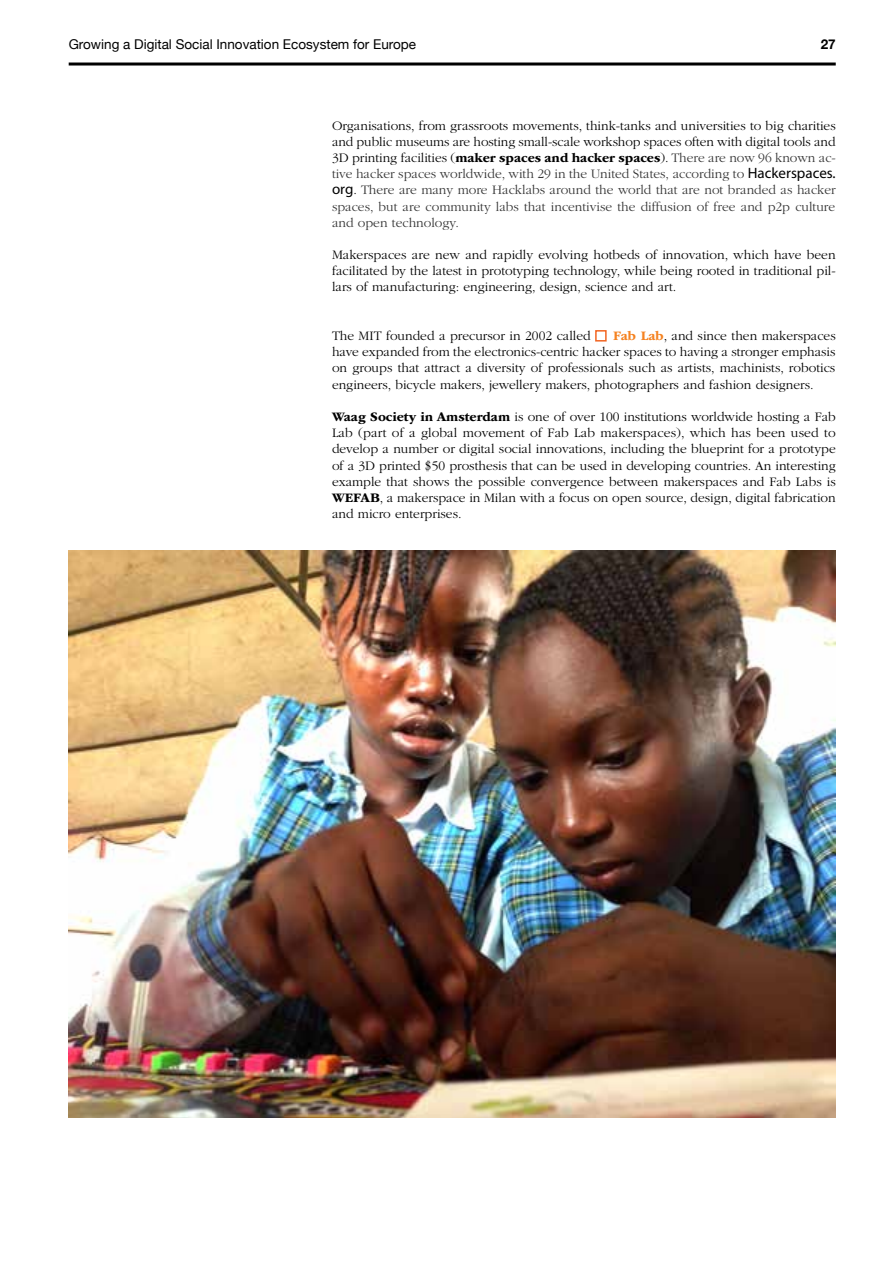
<style>
.page{position:relative;width:893px;height:1263px;background:#fff}
.page>*{position:absolute;margin:0;border:0;box-sizing:border-box;transform-origin:0 0}
.t1{font:300 13.5px/16.2px "ITC Garamond Std";color:#000;text-align:justify}
.t2{font:300 13.5px/16.2px "ITC Garamond Std";color:#333;text-align:justify}
.t3{font:13.5px "Helvetica Neue";color:#000}
.t4{font:700 13.5px "Helvetica Neue";color:#000}
.s1{color:#000}
.s2{font-weight:700;color:#000}
.s3{font-family:"Myriad Pro";font-weight:400;font-size:15px;color:#000}
.s4{font-weight:700;color:#f58220}
.s5{font-weight:700}
</style>
<div class="page">
<hr style="left:69px;top:63px;width:767px;height:3px;background:#000">
<div style="left:595px;top:330px;width:12px;height:12px;border:2px solid #f26522"></div>
<img style="left:69px;top:550px;width:767px;height:567px">
<p class="t3" style="left:69px;top:34px;width:349px">Growing a Digital Social Innovation Ecosystem for Europe</p>
<p class="t4" style="left:821px;top:33px;width:17px">27</p>
<p class="t2" style="left:332px;top:117px;width:505px"><span class="s1">Organisations, from grassroots movements, think-tanks and universities to big charities and public museums are hosting small-scale workshop spaces often with digital tools and 3D printing facilities (</span><span class="s2">maker spaces and hacker spaces</span><span class="s1">).</span> There are now 96 known ac&shy;tive hacker spaces worldwide, with 29 in the United States, according to <span class="s3">Hackerspaces. org</span><span class="s1">.</span> There are many more Hacklabs around the world that are not branded as hacker spaces, but are community labs that incentivise the diffusion of free and p2p culture and open technology.</p>
<p class="t1" style="left:332px;top:247px;width:505px">Makerspaces are new and rapidly evolving hotbeds of innovation, which have been facilitated by the latest in prototyping technology, while being rooted in traditional pil&shy;lars of manufacturing: engineering, design, science and art.</p>
<p class="t1" style="left:332px;top:328px;width:260px">The MIT founded a precursor in 2002 called</p>
<p class="t1" style="left:332px;top:328px;width:505px;text-indent:281px"><span class="s4">Fab Lab</span>, and since then makerspaces have expanded from the electronics-centric hacker spaces to having a stronger emphasis on groups that attract a diversity of professionals such as artists, machinists, robotics engineers, bicycle makers, jewellery makers, photographers and fashion designers.</p>
<p class="t1" style="left:332px;top:409px;width:505px"><span class="s5">Waag Society in Amsterdam</span> is one of over 100 institutions worldwide hosting a Fab Lab (part of a global movement of Fab Lab makerspaces), which has been used to develop a number or digital social innovations, including the blueprint for a prototype of a 3D printed $50 prosthesis that can be used in developing countries. An interesting example that shows the possible convergence between makerspaces and Fab Labs is <span class="s5">WEFAB</span>, a makerspace in Milan with a focus on open source, design, digital fabrication and micro enterprises.</p>
</div>
